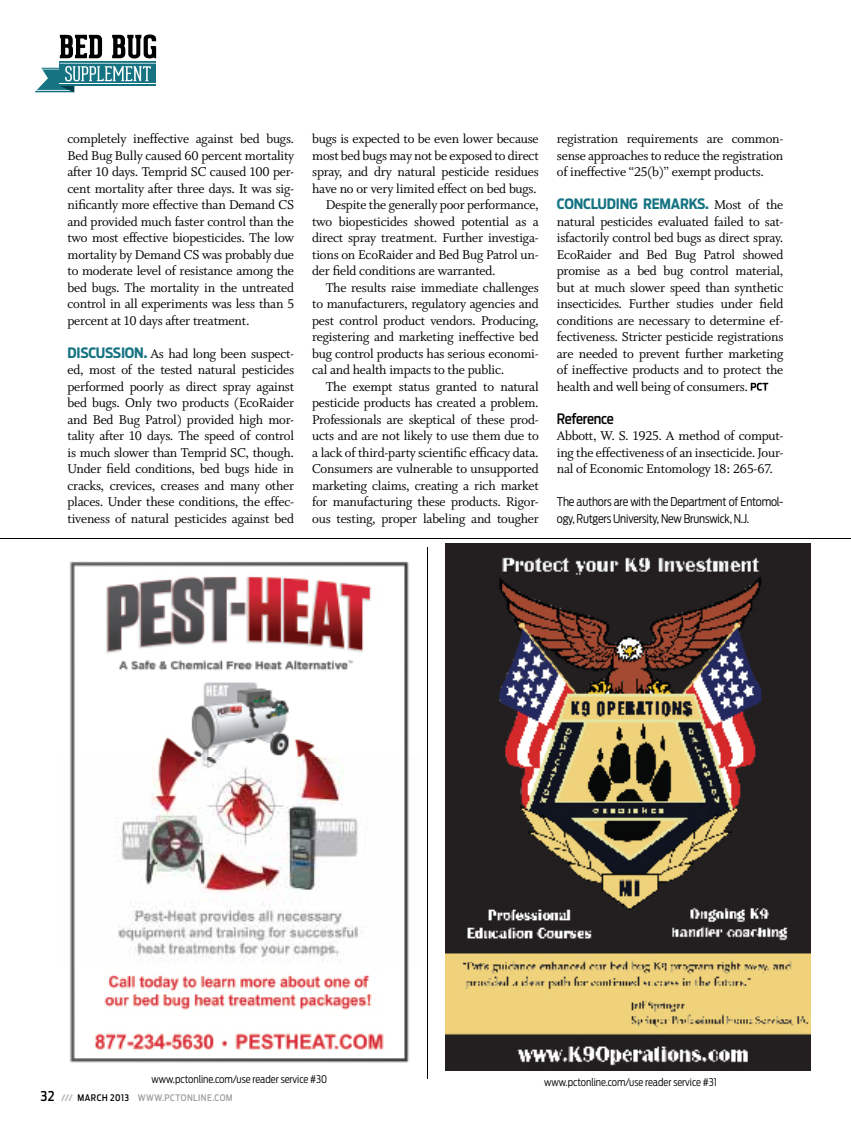
<style>
.page{position:relative;width:851px;height:1134px;background:#fff}
.page>*{position:absolute;margin:0;border:0;box-sizing:border-box;transform-origin:0 0}
.t1{font:14.25px/16.5px "Whitman Roman LF";letter-spacing:-.015em;color:#000;text-align:justify}
.t2{font:700 14.25px "Antenna Cond";letter-spacing:-.015em;color:#157382}
.t3{font:500 14.25px "Antenna Cond";letter-spacing:-.025em;color:#000}
.t4{font:300 12px/16.5px "Antenna Cond";letter-spacing:-.015em;color:#000}
.t5{font:300 10.5px "Antenna Cond";color:#000}
.t6{font:500 9px "Antenna Cond";letter-spacing:.05em;color:#9d9fa2}
.s1{font-family:"Antenna Cond";font-weight:700;color:#157382}
.s2{font-family:"Whitman Roman LF";font-weight:400;color:#000}
.s3{font-size:13.5px;color:#000}
.s4{font-weight:700;color:#b1b4b6}
.s5{color:#000}
</style>
<div class="page">
<svg style="left:60px;top:34px;width:96px;height:25px"></svg>
<svg style="left:60px;top:61px;width:96px;height:25px"></svg>
<hr style="left:60px;top:63px;width:96px;height:1px;background:#fff">
<hr style="left:60px;top:84px;width:96px;height:1px;background:#fff">
<svg style="left:35px;top:66px;width:116px;height:26px"></svg>
<hr style="left:0;top:538px;width:850px;height:1px;background:#000">
<svg style="left:750px;top:383px;width:18px;height:8px"></svg>
<hr style="left:427px;top:548px;width:1px;height:531px;background:#000">
<img style="left:69px;top:561px;width:340px;height:502px">
<img style="left:446px;top:544px;width:364px;height:526px">
<p class="t1" style="left:68px;top:131px;width:228px">completely ineffective against bed bugs.<br>Bed Bug Bully caused 60 percent mortality after 10 days. Temprid SC caused 100 per&shy;cent mortality after three days. It was sig&shy;nificantly more effective than Demand CS and provided much faster control than the two most effective biopesticides. The low mortality by Demand CS was probably due to moderate level of resistance among the bed bugs. The mortality in the untreated control in all experiments was less than 5 percent at 10 days after treatment.</p>
<p class="t1" style="left:68px;top:345px;width:228px"><span class="s1">DISCUSSION.</span> As had long been suspect&shy;ed, most of the tested natural pesticides performed poorly as direct spray against bed bugs. Only two products (EcoRaider and Bed Bug Patrol) provided high mor&shy;tality after 10 days. The speed of control is much slower than Temprid SC, though.<br>Under field conditions, bed bugs hide in cracks, crevices, creases and many other places. Under these conditions, the effec&shy;tiveness of natural pesticides against bed</p>
<p class="t1" style="left:312px;top:131px;width:228px">bugs is expected to be even lower because</p>
<p class="t1" style="left:312px;top:147px;width:228px">most bed bugs may not be exposed to direct</p>
<p class="t1" style="left:312px;top:164px;width:228px">spray, and dry natural pesticide residues</p>
<p class="t1" style="left:312px;top:180px;width:226px">have no or very limited effect on bed bugs.</p>
<p class="t1" style="left:326px;top:197px;width:214px">Despite the generally poor performance,</p>
<p class="t1" style="left:312px;top:213px;width:228px">two biopesticides showed potential as a</p>
<p class="t1" style="left:312px;top:230px;width:228px">direct spray treatment. Further investiga-</p>
<p class="t1" style="left:312px;top:246px;width:228px">tions on EcoRaider and Bed Bug Patrol un-</p>
<p class="t1" style="left:312px;top:263px;width:185px">der field conditions are warranted.</p>
<p class="t1" style="left:326px;top:279px;width:214px">The results raise immediate challenges</p>
<p class="t1" style="left:312px;top:296px;width:228px">to manufacturers, regulatory agencies and</p>
<p class="t1" style="left:312px;top:312px;width:228px">pest control product vendors. Producing,</p>
<p class="t1" style="left:312px;top:329px;width:228px">registering and marketing ineffective bed</p>
<p class="t1" style="left:312px;top:345px;width:228px">bug control products has serious economi-</p>
<p class="t1" style="left:312px;top:362px;width:194px">cal and health impacts to the public.</p>
<p class="t1" style="left:326px;top:378px;width:214px">The exempt status granted to natural</p>
<p class="t1" style="left:312px;top:395px;width:228px">pesticide products has created a problem.</p>
<p class="t1" style="left:312px;top:411px;width:228px">Professionals are skeptical of these prod-</p>
<p class="t1" style="left:312px;top:428px;width:228px">ucts and are not likely to use them due to</p>
<p class="t1" style="left:312px;top:444px;width:228px">a lack of third-party scientific efficacy data.</p>
<p class="t1" style="left:312px;top:461px;width:228px">Consumers are vulnerable to unsupported</p>
<p class="t1" style="left:312px;top:477px;width:228px">marketing claims, creating a rich market</p>
<p class="t1" style="left:312px;top:494px;width:228px">for manufacturing these products. Rigor-</p>
<p class="t1" style="left:312px;top:510px;width:228px">ous testing, proper labeling and tougher</p>
<p class="t1" style="left:557px;top:131px;width:228px">registration requirements are common&shy;sense approaches to reduce the registration of ineffective “25(b)” exempt products.</p>
<p class="t2" style="left:557px;top:196px;width:228px">CONCLUDING REMARKS. <span class="s2">Most of the</span></p>
<p class="t1" style="left:557px;top:213px;width:228px">natural pesticides evaluated failed to sat&shy;isfactorily control bed bugs as direct spray.<br>EcoRaider and Bed Bug Patrol showed promise as a bed bug control material, but at much slower speed than synthetic insecticides. Further studies under field conditions are necessary to determine ef&shy;fectiveness. Stricter pesticide registrations are needed to prevent further marketing of ineffective products and to protect the health and well being of consumers.</p>
<p class="t3" style="left:557px;top:410px;width:58px">Reference</p>
<p class="t1" style="left:557px;top:428px;width:228px">Abbott, W. S. 1925. A method of comput&shy;ing the effectiveness of an insecticide. Jour&shy;nal of Economic Entomology 18: 265-67.</p>
<p class="t4" style="left:557px;top:494px;width:228px">The authors are with the Department of Entomol&shy;ogy, Rutgers University, New Brunswick, N.J.</p>
<p class="t5" style="left:151px;top:1073px;width:177px">www.pctonline.com/use reader service #30</p>
<p class="t6" style="left:40px;top:1093px;width:194px"><span class="s3">32</span> <span class="s4">///</span> <span class="s5">MARCH 2013</span> WWW.PCTONLINE.COM</p>
<p class="t5" style="left:544px;top:1076px;width:174px">www.pctonline.com/use reader service #31</p>
</div>
